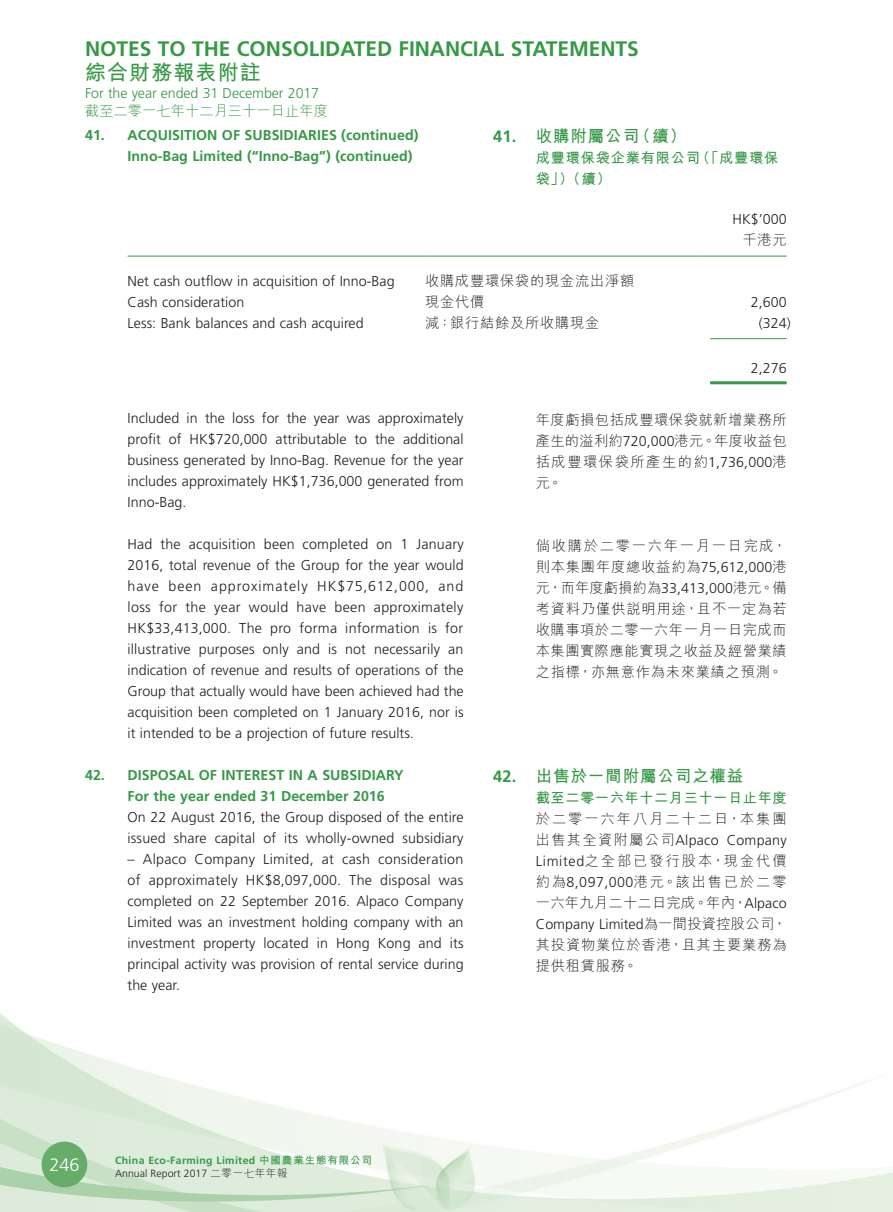
<style>
.page{position:relative;width:893px;height:1212px;background:#fff}
.page>*{position:absolute;margin:0;border:0;box-sizing:border-box;transform-origin:0 0}
.t1{font:700 21px "Frutiger LT Std";color:#369946}
.t2{font:700 21px "M Hei HK";letter-spacing:.055em;color:#369946}
.t3{font:300 18px "Frutiger LT Std";color:#fff}
.C_Heading_1{font:700 16.5px "M Hei HK";letter-spacing:.055em;color:#369946}
.Body_Text{font:300 14.25px/21px "Frutiger LT Std";letter-spacing:.005em;color:#231f20;text-align:justify}
.C_Body_Text{font:300 14.25px/21px "M Hei HK";letter-spacing:.04em;color:#231f20;text-align:justify}
.Heading_1{font:700 14.25px "Frutiger LT Std";letter-spacing:.005em;color:#369946}
.Heading_2{font:700 14.25px "Frutiger LT Std";letter-spacing:.005em;color:#369946}
.C_Heading_2{font:700 14.25px/21px "M Hei HK";letter-spacing:.04em;color:#369946}
.Body_Text-2{font:300 14.25px "M Hei HK";letter-spacing:.055em;color:#231f20}
.t4{font:300 14.25px "Frutiger LT Std";letter-spacing:-.005em;color:#369946}
.t5{font:300 14.25px "M Hei HK";letter-spacing:.005em;color:#369946}
.t6{font:700 10.5px/13.5px "Frutiger LT Std";letter-spacing:.035em;color:#369946}
.s1{font-family:"Frutiger LT Std"}
.s2{font-family:"M Hei HK"}
.s3{font-weight:300;color:#231f20}
.s4{font-family:"M Hei HK";font-weight:300;color:#231f20}
</style>
<div class="page">
<img style="left:0;top:1013px;width:893px;height:199px">
<svg style="left:0;top:1108px;width:430px;height:104px"></svg>
<div style="left:42px;top:1141px;width:45px;height:46px;background:#65ad69;border-radius:50%"></div>
<hr style="left:128px;top:256px;width:297px;height:1px;background:#369946">
<hr style="left:425px;top:256px;width:272px;height:1px;background:#369946">
<hr style="left:697px;top:256px;width:90px;height:1px;background:#369946">
<hr style="left:710px;top:338px;width:77px;height:1px;background:#369946">
<hr style="left:710px;top:381px;width:77px;height:3px;background:#369946">
<h1 class="t1" style="left:85px;top:36px;width:555px">NOTES TO THE CONSOLIDATED FINANCIAL STATEMENTS</h1>
<h1 class="t2" style="left:85px;top:57px;width:177px">綜合財務報表附註</h1>
<p class="t4" style="left:85px;top:85px;width:236px">For the year ended 31 December 2017</p>
<p class="t5" style="left:85px;top:103px;width:244px">截至二零一七年十二月三十一日止年度</p>
<p class="C_Heading_1" style="left:493px;top:124px;width:195px"><span class="s1">41.</span> 收購附屬公司（續）</p>
<p class="C_Heading_2" style="left:536px;top:146px;width:244px">成豐環保袋企業有限公司（「成豐環保袋」）（續）</p>
<p class="Heading_1" style="left:85px;top:127px;width:335px">41. ACQUISITION OF SUBSIDIARIES (continued)</p>
<p class="Heading_2" style="left:128px;top:148px;width:286px">Inno-Bag Limited (“Inno-Bag”) (continued)</p>
<p class="Body_Text" style="left:733px;top:209px;width:56px">HK$’000</p>
<p class="Body_Text-2" style="left:742px;top:233px;width:46px">千港元</p>
<p class="Body_Text" style="left:128px;top:271px;width:269px">Net cash outflow in acquisition of Inno-Bag</p>
<p class="Body_Text-2" style="left:425px;top:273px;width:211px">收購成豐環保袋的現金流出淨額</p>
<p class="Body_Text" style="left:128px;top:292px;width:118px">Cash consideration</p>
<p class="Body_Text-2" style="left:425px;top:294px;width:61px">現金代價</p>
<p class="Body_Text" style="left:751px;top:292px;width:37px">2,600</p>
<p class="Body_Text" style="left:128px;top:313px;width:238px">Less: Bank balances and cash acquired</p>
<p class="Body_Text-2" style="left:425px;top:315px;width:176px">減：銀行結餘及所收購現金</p>
<p class="Body_Text" style="left:759px;top:313px;width:33px">(324)</p>
<p class="Body_Text" style="left:751px;top:357px;width:37px">2,276</p>
<p class="Body_Text" style="left:128px;top:407px;width:338px">Included in the loss for the year was approximately profit of HK$720,000 attributable to the additional business generated by Inno-Bag. Revenue for the year includes approximately HK$1,736,000 generated from Inno-Bag.</p>
<p class="Body_Text" style="left:128px;top:533px;width:338px">Had the acquisition been completed on 1 January 2016, total revenue of the Group for the year would have been approximately HK$75,612,000, and loss for the year would have been approximately HK$33,413,000. The pro forma information is for illustrative purposes only and is not necessarily an indication of revenue and results of operations of the Group that actually would have been achieved had the acquisition been completed on 1 January 2016, nor is it intended to be a projection of future results.</p>
<p class="Heading_1" style="left:85px;top:766px;width:320px">42. DISPOSAL OF INTEREST IN A SUBSIDIARY</p>
<p class="Heading_2" style="left:128px;top:787px;width:259px">For the year ended 31 December 2016</p>
<p class="Body_Text" style="left:128px;top:806px;width:338px">On 22 August 2016, the Group disposed of the entire issued share capital of its wholly-owned subsidiary</p>
<p class="Body_Text" style="left:128px;top:848px;width:338px">– Alpaco Company Limited, at cash consideration of approximately HK$8,097,000. The disposal was completed on 22 September 2016. Alpaco Company Limited was an investment holding company with an investment property located in Hong Kong and its principal activity was provision of rental service during the year.</p>
<p class="C_Body_Text" style="left:536px;top:409px;width:252px">年度虧損包括成豐環保袋就新增業務所產生的溢利約<span class="s1">720,000</span>港元。年度收益包括成豐環保袋所產生的約<span class="s1">1,736,000</span>港元。</p>
<p class="C_Body_Text" style="left:536px;top:535px;width:252px">倘收購於二零一六年一月一日完成，則本集團年度總收益約為<span class="s1">75,612,000</span>港元，而年度虧損約為<span class="s1">33,413,000</span>港元。備考資料乃僅供說明用途，且不一定為若收購事項於二零一六年一月一日完成而本集團實際應能實現之收益及經營業績之指標，亦無意作為未來業績之預測。</p>
<p class="C_Heading_1" style="left:493px;top:764px;width:252px"><span class="s1">42.</span> 出售於一間附屬公司之權益</p>
<p class="C_Heading_2" style="left:536px;top:786px;width:252px">截至二零一六年十二月三十一日止年度</p>
<p class="C_Body_Text" style="left:536px;top:808px;width:252px">於二零一六年八月二十二日，本集團出售其全資附屬公司<span class="s1">Alpaco Company Limited</span>之全部已發行股本，現金代價約為<span class="s1">8,097,000</span>港元。該出售已於二零一六年九月二十二日完成。年內，<span class="s1">Alpaco Company Limited</span>為一間投資控股公司，其投資物業位於香港，且其主要業務為提供租賃服務。</p>
<p class="t3" style="left:49px;top:1154px;width:32px">246</p>
<p class="t6" style="left:115px;top:1153px;width:258px">China Eco-Farming Limited <span class="s2">中國農業生態有限公司<br></span><span class="s3">Annual Report 2017</span> <span class="s4">二零一七年年報</span></p>
</div>
